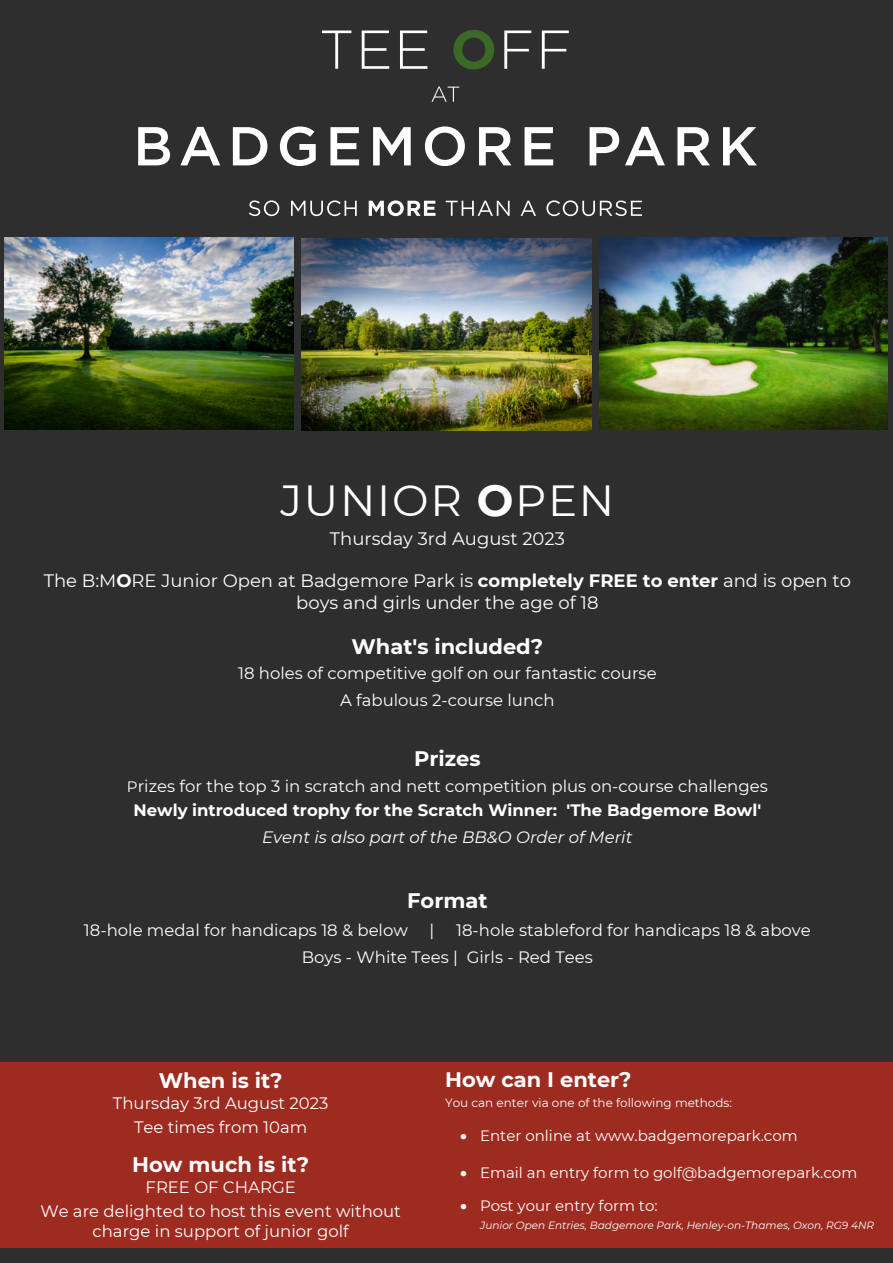
<style>
.page{position:relative;width:893px;height:1263px;background:#2e2e2e}
.page>*{position:absolute;margin:0;border:0;box-sizing:border-box;transform-origin:0 0}
.t1{font:43.5px "Montserrat";letter-spacing:.04em;color:#fff}
.t2{font:700 21px "Montserrat";color:#fff}
.t3{font:700 21px "Montserrat";color:#fff}
.t4{font:18px/21.6px "Montserrat";color:#fff;text-align:center}
.t5{font:18px "Montserrat";color:#fff}
.t6{font:16.5px/23.7px "Montserrat";color:#fff;text-align:center}
.t7{font:16.5px/27.3px "Montserrat";color:#fff;text-align:center}
.t8{font:italic 16.5px "Montserrat";color:#fff}
.t9{font:15px "Montserrat";color:#fff}
.t10{font:12px "Montserrat";color:#fff}
.t11{font:italic 10.5px "Montserrat";color:#fff}
.s1{font-weight:700}
.s2{font-style:inherit}
.s3{font-size:15px}
</style>
<div class="page">
<div style="left:0;top:1062px;width:893px;height:185px;background:#9e2b20"></div>
<svg style="left:138px;top:126px;width:619px;height:40px"></svg>
<svg style="left:249px;top:200px;width:393px;height:16px"></svg>
<svg style="left:432px;top:86px;width:27px;height:16px"></svg>
<svg style="left:504px;top:31px;width:65px;height:38px"></svg>
<svg style="left:453px;top:30px;width:41px;height:39px"></svg>
<svg style="left:322px;top:31px;width:105px;height:38px"></svg>
<img style="left:302px;top:238px;width:290px;height:192px">
<img style="left:5px;top:238px;width:288px;height:192px">
<img style="left:599px;top:238px;width:288px;height:192px">
<h1 class="t1" style="left:280px;top:471px;width:335px">JUNIOR <span class="s1">O</span>PEN</h1>
<p class="t5" style="left:330px;top:526px;width:237px">Thursday 3rd August 2023</p>
<p class="t4" style="left:44px;top:569px;width:809px">The <span class="s2">B:M</span><span class="s1">O</span><span class="s2">RE</span> Junior Open <span class="s2">at Badgemore Park</span> is <span class="s1">completely FREE to enter</span> <span class="s2">and is op</span>en to boys and girls under the age of 18</p>
<p class="t2" style="left:352px;top:632px;width:193px">What's included?</p>
<p class="t7" style="left:238px;top:659px;width:420px">18 holes of competitive golf on our fantastic course<br>A fabulous <span class="s2">2</span>-course lunch</p>
<p class="t3" style="left:414px;top:744px;width:68px">Prizes</p>
<p class="t6" style="left:127px;top:773px;width:642px;line-height:24.3px"><span class="s3">P</span>rizes for the top 3 in scratch and nett competition plus on-course challenges<br><span class="s1">Newly introduced trophy for the Scratch Winner: 'The Badgemore Bowl'</span></p>
<p class="t8" style="left:262px;top:826px;width:372px">Event is also part of the BB&amp;O Order of Merit</p>
<p class="t2" style="left:407px;top:885px;width:82px"><span class="s2">F</span>ormat</p>
<p class="t6" style="left:84px;top:917px;width:325px"><span class="s2">18-hole</span> medal for handicaps 18 &amp; below</p>
<p class="t6" style="left:430px;top:917px;width:6px">|</p>
<p class="t6" style="left:302px;top:916px;width:510px;line-height:27.3px;text-align:left;text-indent:154px">18-hole stableford for handicaps 18 &amp; above<br>Boys - White Tees | Girls - Red Tees</p>
<p class="t2" style="left:159px;top:1065px;width:125px">When is it?</p>
<p class="t6" style="left:113px;top:1091px;width:217px">Thursday 3rd August 2023<br><span class="s2">Tee times from</span> 10am</p>
<p class="t2" style="left:132px;top:1149px;width:178px">How much is it?</p>
<p class="t6" style="left:40px;top:1175px;width:362px">FREE OF CHARGE<br>We are delighted to host this event without</p>
<p class="t6" style="left:92px;top:1218px;width:258px">charge in support of junior golf</p>
<p class="t3" style="left:445px;top:1065px;width:188px">How can I enter<span class="s2">?</span></p>
<p class="t10" style="left:445px;top:1094px;width:288px">You can enter via one of the following methods:</p>
<p class="t9" style="left:460px;top:1125px;width:339px">• Enter online at www.badgemorepark.com</p>
<p class="t9" style="left:460px;top:1162px;width:399px">• Email an entry form to golf@badgemorepark.com</p>
<p class="t9" style="left:460px;top:1196px;width:199px">• Post your entry form to:</p>
<p class="t11" style="left:480px;top:1217px;width:396px"><span class="s2">Junior</span> Open Entries, Badgemore Park, Henley-on-Thames, Oxon, RG9 4NR</p>
</div>
